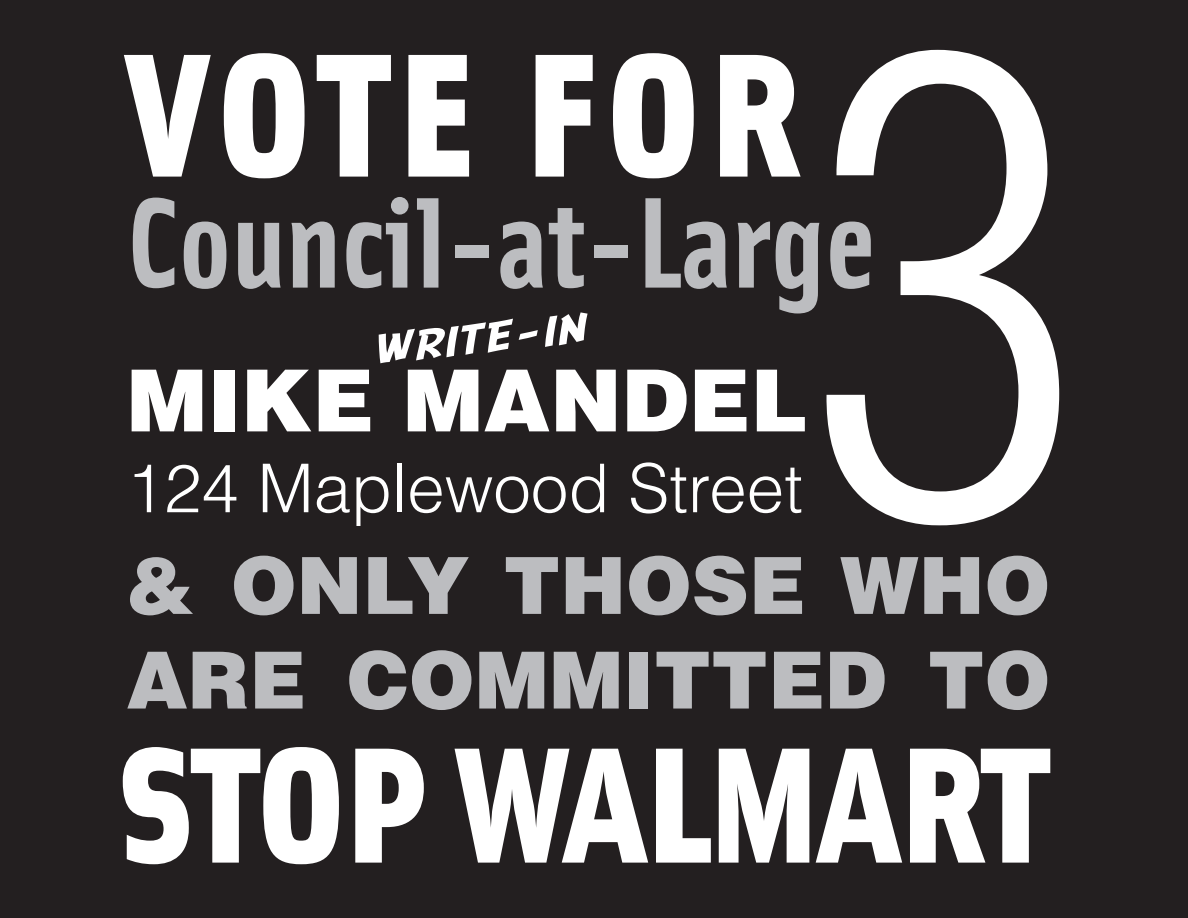
<style>
.page{position:relative;width:1188px;height:918px;background:#231f20}
.page>*{position:absolute;margin:0;border:0;box-sizing:border-box;transform-origin:0 0}
.t1{font:300 condensed 627.45px "Helvetica";color:#fff}
.t2{font:900 176.4px "Solex";letter-spacing:.05em;color:#fff}
.t3{font:900 165.15px "Solex";color:#fff}
.t4{font:700 129.45px "Solex";color:#bcbdc0}
.t5{font:900 85.8px "Helvetica";color:#fff}
.t6{font:900 78.9px "Helvetica";color:#bcbdc0}
.t7{font:300 67.35px "Helvetica";color:#fff}
.t8{font:49.5px "SF Comic Script Extended";color:#fff}
</style>
<div class="page">
<h1 class="t1" style="left:808px;top:-76px;width:280px">3</h1>
<h2 class="t2" style="left:126px;top:-8px;width:676px">VOTE FOR</h2>
<h3 class="t4" style="left:126px;top:158px;width:751px">Council-at-Large</h3>
<p class="t8" style="left:367px;top:323px;width:217px;rotate:-6deg">write-in</p>
<p class="t5" style="left:126px;top:344px;width:683px">MIKE MANDEL</p>
<p class="t7" style="left:126px;top:446px;width:678px">124 Maplewood Street</p>
<p class="t6" style="left:126px;top:534px;width:925px">&amp; ONLY THOSE WHO</p>
<p class="t6" style="left:126px;top:629px;width:925px">ARE COMMITTED TO</p>
<h3 class="t3" style="left:117px;top:690px;width:933px">STOP WALMART</h3>
</div>
